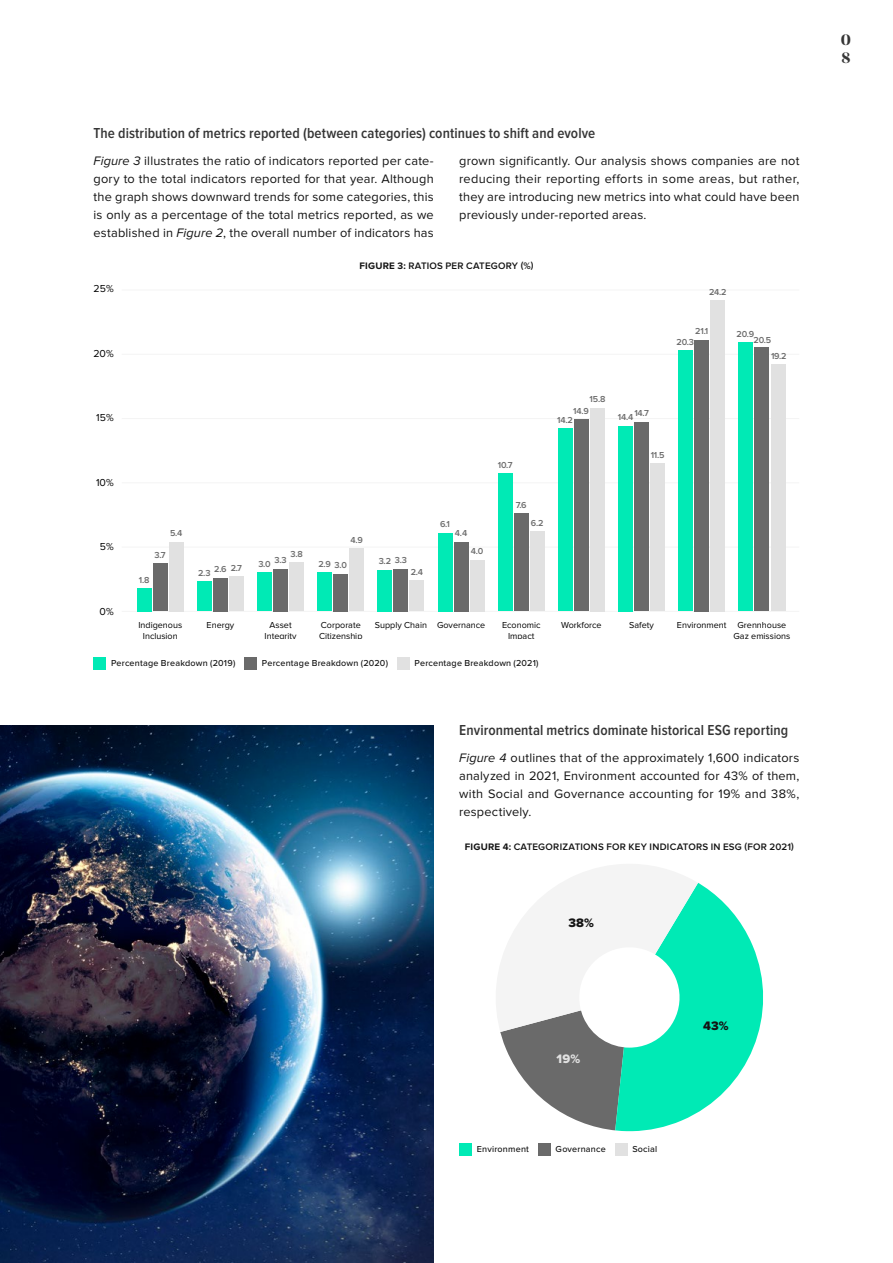
<style>
.page{position:relative;width:893px;height:1263px;background:#fff}
.page>*{position:absolute;margin:0;border:0;box-sizing:border-box;transform-origin:0 0}
.t1{font:600 15px "Proxima Nova Cond";letter-spacing:.005em;color:#353535}
.t2{font:700 15px/17.5px "Noe Display";color:#353535}
.t3{font:12.75px/18px "Proxima Nova";letter-spacing:.015em;color:#131313;text-align:justify}
.t4{font:12.75px "Proxima Nova Extrabld";color:#131313}
.t5{font:12.75px "Proxima Nova Extrabld";color:#e1e1e1}
.t6{font:10.5px "Proxima Nova";color:#000}
.t7{font:600 9.75px "Proxima Nova";letter-spacing:.025em;color:#131313}
.t8{font:9px/10.5px "Proxima Nova";color:#000;text-align:center}
.t9{font:600 9px "Proxima Nova";letter-spacing:-.02em;color:#6a6a6a}
.t10{font:500 9px "Proxima Nova";letter-spacing:.025em;color:#131313}
.s1{font-style:italic}
.s2{font-weight:700}
</style>
<div class="page">
<img style="left:0;top:725px;width:434px;height:538px">
<hr style="left:122px;top:611px;width:677px;height:1px;background:#f4f4f4">
<hr style="left:122px;top:547px;width:677px;height:1px;background:#f4f4f4">
<hr style="left:122px;top:482px;width:677px;height:1px;background:#f4f4f4">
<hr style="left:122px;top:418px;width:677px;height:1px;background:#f4f4f4">
<hr style="left:122px;top:354px;width:677px;height:1px;background:#f4f4f4">
<hr style="left:122px;top:290px;width:677px;height:1px;background:#f4f4f4">
<div style="left:169px;top:542px;width:14px;height:69px;background:#e1e1e1"></div>
<div style="left:229px;top:576px;width:15px;height:35px;background:#e1e1e1"></div>
<div style="left:289px;top:562px;width:15px;height:49px;background:#e1e1e1"></div>
<div style="left:350px;top:548px;width:14px;height:63px;background:#e1e1e1"></div>
<div style="left:410px;top:580px;width:14px;height:31px;background:#e1e1e1"></div>
<div style="left:470px;top:560px;width:14px;height:51px;background:#e1e1e1"></div>
<div style="left:530px;top:531px;width:14px;height:80px;background:#e1e1e1"></div>
<div style="left:590px;top:408px;width:15px;height:203px;background:#e1e1e1"></div>
<div style="left:650px;top:463px;width:15px;height:148px;background:#e1e1e1"></div>
<div style="left:711px;top:300px;width:14px;height:311px;background:#e1e1e1"></div>
<div style="left:771px;top:364px;width:14px;height:247px;background:#e1e1e1"></div>
<div style="left:153px;top:564px;width:14px;height:47px;background:#6a6a6a"></div>
<div style="left:213px;top:578px;width:15px;height:33px;background:#6a6a6a"></div>
<div style="left:273px;top:569px;width:15px;height:42px;background:#6a6a6a"></div>
<div style="left:333px;top:574px;width:15px;height:37px;background:#6a6a6a"></div>
<div style="left:394px;top:569px;width:14px;height:42px;background:#6a6a6a"></div>
<div style="left:454px;top:542px;width:14px;height:69px;background:#6a6a6a"></div>
<div style="left:514px;top:513px;width:14px;height:98px;background:#6a6a6a"></div>
<div style="left:574px;top:420px;width:15px;height:191px;background:#6a6a6a"></div>
<div style="left:634px;top:422px;width:15px;height:189px;background:#6a6a6a"></div>
<div style="left:694px;top:340px;width:15px;height:271px;background:#6a6a6a"></div>
<div style="left:755px;top:348px;width:14px;height:263px;background:#6a6a6a"></div>
<div style="left:137px;top:588px;width:14px;height:23px;background:#00eab5"></div>
<div style="left:197px;top:582px;width:15px;height:29px;background:#00eab5"></div>
<div style="left:257px;top:573px;width:15px;height:38px;background:#00eab5"></div>
<div style="left:317px;top:573px;width:15px;height:38px;background:#00eab5"></div>
<div style="left:378px;top:570px;width:14px;height:41px;background:#00eab5"></div>
<div style="left:438px;top:533px;width:14px;height:78px;background:#00eab5"></div>
<div style="left:498px;top:474px;width:14px;height:137px;background:#00eab5"></div>
<div style="left:558px;top:429px;width:15px;height:182px;background:#00eab5"></div>
<div style="left:618px;top:426px;width:15px;height:185px;background:#00eab5"></div>
<div style="left:678px;top:350px;width:15px;height:261px;background:#00eab5"></div>
<div style="left:739px;top:343px;width:14px;height:268px;background:#00eab5"></div>
<div style="left:94px;top:657px;width:12px;height:12px;background:#00eab5"></div>
<div style="left:244px;top:657px;width:13px;height:12px;background:#6a6a6a"></div>
<div style="left:397px;top:657px;width:13px;height:12px;background:#e1e1e1"></div>
<svg style="left:496px;top:864px;width:267px;height:267px"></svg>
<div style="left:459px;top:1143px;width:13px;height:12px;background:#00eab5"></div>
<div style="left:538px;top:1143px;width:13px;height:12px;background:#6a6a6a"></div>
<div style="left:615px;top:1143px;width:12px;height:12px;background:#e1e1e1"></div>
<p class="t1" style="left:94px;top:124px;width:503px">The distribution of metrics reported (between categories) continues to shift and evolve</p>
<p class="t3" style="left:94px;top:152px;width:342px"><span class="s1">Figure 3</span> illustrates the ratio of indicators reported per cate&shy;gory to the total indicators reported for that year. Although the graph shows downward trends for some categories, this is only as a percentage of the total metrics reported, as we established in <span class="s1">Figure 2</span>, the overall number of indicators has</p>
<p class="t3" style="left:459px;top:152px;width:342px">grown significantly. Our analysis shows companies are not reducing their reporting efforts in some areas, but rather, they are introducing new metrics into what could have been previously under-reported areas.</p>
<p class="t6" style="left:94px;top:283px;width:22px">25%</p>
<p class="t6" style="left:93px;top:347px;width:22px">20%</p>
<p class="t6" style="left:96px;top:412px;width:19px">15%</p>
<p class="t6" style="left:96px;top:476px;width:19px">10%</p>
<p class="t6" style="left:100px;top:541px;width:15px">5%</p>
<p class="t6" style="left:100px;top:605px;width:16px">0%</p>
<p class="t9" style="left:170px;top:528px;width:14px">5.4</p>
<p class="t9" style="left:155px;top:550px;width:13px">3.7</p>
<p class="t9" style="left:139px;top:574px;width:12px">1.8</p>
<p class="t9" style="left:198px;top:564px;width:45px">2.3 2.6 2.7</p>
<p class="t9" style="left:290px;top:549px;width:14px">3.8</p>
<p class="t9" style="left:258px;top:557px;width:30px">3.0 3.3</p>
<p class="t7" style="left:359px;top:260px;width:175px"><span class="s2">FIGURE 3:</span> RATIOS PER CATEGORY (%)</p>
<p class="t9" style="left:709px;top:286px;width:19px">24.2</p>
<p class="t9" style="left:695px;top:326px;width:15px">21.1</p>
<p class="t9" style="left:676px;top:336px;width:19px">20.3</p>
<p class="t9" style="left:736px;top:329px;width:19px">20.9</p>
<p class="t9" style="left:753px;top:334px;width:19px">20.5</p>
<p class="t9" style="left:771px;top:351px;width:17px">19.2</p>
<p class="t9" style="left:351px;top:534px;width:14px">4.9</p>
<p class="t9" style="left:318px;top:560px;width:30px">2.9 3.0</p>
<p class="t9" style="left:395px;top:555px;width:14px">3.3</p>
<p class="t9" style="left:379px;top:556px;width:14px">3.2</p>
<p class="t9" style="left:411px;top:567px;width:14px">2.4</p>
<p class="t9" style="left:440px;top:519px;width:11px">6.1</p>
<p class="t9" style="left:455px;top:528px;width:14px">4.4</p>
<p class="t9" style="left:471px;top:546px;width:14px">4.0</p>
<p class="t9" style="left:498px;top:460px;width:16px">10.7</p>
<p class="t9" style="left:516px;top:500px;width:12px">7.6</p>
<p class="t9" style="left:531px;top:518px;width:14px">6.2</p>
<p class="t9" style="left:589px;top:394px;width:17px">15.8</p>
<p class="t9" style="left:573px;top:406px;width:17px">14.9</p>
<p class="t9" style="left:557px;top:415px;width:17px">14.2</p>
<p class="t9" style="left:618px;top:410px;width:32px">14.414.7</p>
<p class="t9" style="left:651px;top:450px;width:15px">11.5</p>
<p class="t8" style="left:138px;top:620px;width:45px">Indigenous<br>Inclusion</p>
<p class="t8" style="left:207px;top:620px;width:29px">Energy</p>
<p class="t8" style="left:265px;top:620px;width:34px">Asset<br>Integrity</p>
<p class="t8" style="left:319px;top:620px;width:45px;text-align:left">Corporate<br>Citizenship</p>
<p class="t8" style="left:375px;top:620px;width:112px">Supply Chain Governance</p>
<p class="t8" style="left:502px;top:620px;width:40px">Economic<br>Impact</p>
<p class="t8" style="left:561px;top:620px;width:42px">Workforce</p>
<p class="t8" style="left:629px;top:620px;width:26px">Safety</p>
<p class="t8" style="left:733px;top:620px;width:58px;text-align:left;text-indent:-57px">Environment Grennhouse<br>Gaz emissions</p>
<p class="t10" style="left:111px;top:657px;width:126px">Percentage Breakdown (2019)</p>
<p class="t10" style="left:262px;top:657px;width:128px">Percentage Breakdown (2020)</p>
<p class="t10" style="left:415px;top:657px;width:126px">Percentage Breakdown (2021)</p>
<p class="t1" style="left:459px;top:722px;width:331px">Environmental metrics dominate historical ESG reporting</p>
<p class="t3" style="left:459px;top:749px;width:342px"><span class="s1">Figure 4</span> outlines that of the approximately 1,600 indicators analyzed in 2021, Environment accounted for 43% of them, with Social and Governance accounting for 19% and 38%, respectively.</p>
<p class="t7" style="left:465px;top:841px;width:331px"><span class="s2">FIGURE 4:</span> CATEGORIZATIONS FOR KEY INDICATORS IN ESG (FOR 2021)</p>
<p class="t4" style="left:568px;top:915px;width:27px">38%</p>
<p class="t5" style="left:557px;top:1051px;width:25px">19%</p>
<p class="t10" style="left:477px;top:1143px;width:54px">Environment</p>
<p class="t10" style="left:556px;top:1143px;width:52px">Governance</p>
<p class="t10" style="left:632px;top:1143px;width:26px">Social</p>
<p class="t4" style="left:703px;top:1018px;width:27px">43%</p>
<p class="t2" style="left:841px;top:31px;width:12px">0<br>0</p>
</div>
